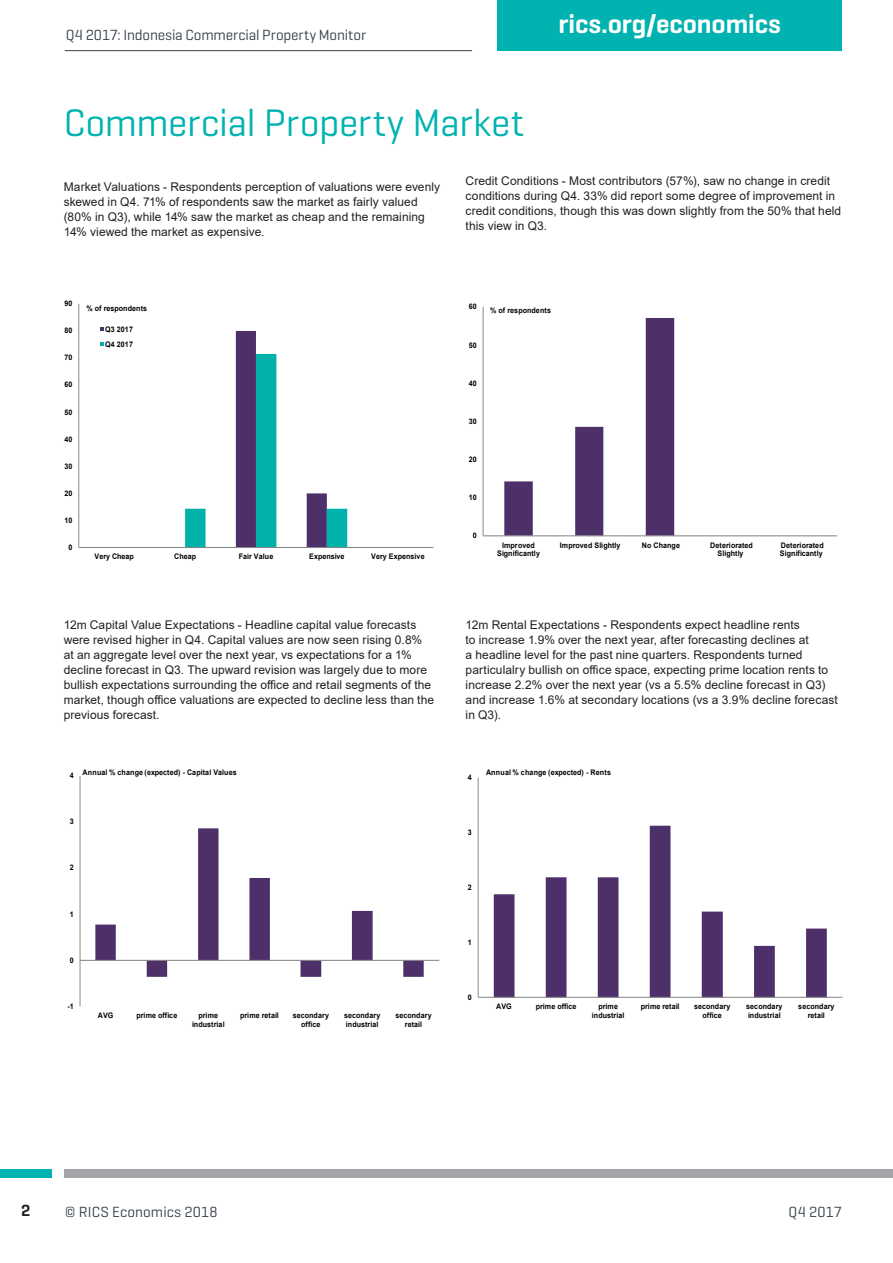
<style>
.page{position:relative;width:893px;height:1263px;background:#fff}
.page>*{position:absolute;margin:0;border:0;box-sizing:border-box;transform-origin:0 0}
.Main_Header{font:39px "Geogrotesque";letter-spacing:-.01em;color:#00b3b0}
.t1{font:600 27px "Geogrotesque";letter-spacing:-.005em;color:#fff}
.t2{font:600 16.5px "Geogrotesque";color:#231f20}
.t3{font:15px "Geogrotesque";color:#36414a}
.Chart_description_te{font:12px/15px "Arial";letter-spacing:.005em;color:#231f20}
.t4{font:700 7.65px/9px "Arial";letter-spacing:.01em;color:#000;text-align:center;scale:.93 1}
</style>
<div class="page">
<div style="left:497px;top:0;width:345px;height:51px;background:#00b3b0"></div>
<hr style="left:65px;top:50px;width:407px;height:1px;background:#36414a">
<div style="left:0;top:1169px;width:51px;height:9px;background:#00b3b0"></div>
<div style="left:64px;top:1169px;width:829px;height:9px;background:#a4a5a9"></div>
<svg style="left:185px;top:331px;width:162px;height:216px"></svg>
<hr style="left:79px;top:304px;width:1px;height:243px;background:#868686">
<hr style="left:79px;top:547px;width:354px;height:1px;background:#868686">
<svg style="left:100px;top:327px;width:4px;height:4px"></svg>
<svg style="left:100px;top:342px;width:4px;height:4px"></svg>
<svg style="left:95px;top:828px;width:329px;height:149px"></svg>
<hr style="left:80px;top:776px;width:1px;height:230px;background:#868686">
<hr style="left:80px;top:960px;width:359px;height:1px;background:#868686">
<svg style="left:504px;top:318px;width:170px;height:218px"></svg>
<hr style="left:483px;top:307px;width:1px;height:229px;background:#868686">
<hr style="left:483px;top:536px;width:354px;height:1px;background:#868686">
<svg style="left:494px;top:826px;width:333px;height:171px"></svg>
<hr style="left:478px;top:778px;width:1px;height:219px;background:#868686">
<hr style="left:478px;top:997px;width:364px;height:1px;background:#868686">
<p class="t3" style="left:66px;top:25px;width:302px">Q4 2017: Indonesia Commercial Property Monitor</p>
<p class="Main_Header" style="left:64px;top:98px;width:462px">Commercial Property Market</p>
<h2 class="t1" style="left:559px;top:7px;width:224px">rics.org/economics</h2>
<p class="Chart_description_te" style="left:64px;top:179px;width:378px">Market Valuations - Respondents perception of valuations were evenly skewed in Q4. 71% of respondents saw the market as fairly valued (80% in Q3), while 14% saw the market as cheap and the remaining 14% viewed the market as expensive.</p>
<p class="t4" style="left:65px;top:299px;width:10px">90</p>
<p class="t4" style="left:65px;top:326px;width:10px">80</p>
<p class="t4" style="left:65px;top:353px;width:10px">70</p>
<p class="t4" style="left:65px;top:380px;width:10px">60</p>
<p class="t4" style="left:65px;top:407px;width:10px">50</p>
<p class="t4" style="left:65px;top:434px;width:10px">40</p>
<p class="t4" style="left:65px;top:462px;width:10px">30</p>
<p class="t4" style="left:65px;top:489px;width:10px">20</p>
<p class="t4" style="left:65px;top:516px;width:10px">10</p>
<p class="t4" style="left:69px;top:543px;width:6px">0</p>
<p class="t4" style="left:86px;top:304px;width:67px">% of respondents</p>
<p class="t4" style="left:105px;top:322px;width:31px;line-height:14.7px;text-align:left">Q3 2017<br>Q4 2017</p>
<p class="t4" style="left:94px;top:552px;width:44px">Very Cheap</p>
<p class="t4" style="left:174px;top:552px;width:25px">Cheap</p>
<p class="t4" style="left:239px;top:552px;width:39px">Fair Value</p>
<p class="t4" style="left:309px;top:552px;width:40px">Expensive</p>
<p class="t4" style="left:371px;top:552px;width:59px">Very Expensive</p>
<p class="Chart_description_te" style="left:64px;top:617px;width:372px">12m Capital Value Expectations - Headline capital value forecasts were revised higher in Q4. Capital values are now seen rising 0.8% at an aggregate level over the next year, vs expectations for a 1% decline forecast in Q3. The upward revision was largely due to more bullish expectations surrounding the office and retail segments of the market, though office valuations are expected to decline less than the previous forecast.</p>
<p class="t4" style="left:70px;top:771px;width:6px">4</p>
<p class="t4" style="left:82px;top:768px;width:167px">Annual % change (expected) - Capital Values</p>
<p class="t4" style="left:70px;top:817px;width:6px">3</p>
<p class="t4" style="left:70px;top:863px;width:6px">2</p>
<p class="t4" style="left:70px;top:909px;width:6px">1</p>
<p class="t4" style="left:70px;top:955px;width:6px">0</p>
<p class="t4" style="left:67px;top:1002px;width:8px">-1</p>
<p class="t4" style="left:98px;top:1011px;width:18px">AVG</p>
<p class="t4" style="left:136px;top:1011px;width:45px">prime office</p>
<p class="t4" style="left:192px;top:1011px;width:37px">prime industrial</p>
<p class="t4" style="left:240px;top:1011px;width:43px">prime retail</p>
<p class="t4" style="left:293px;top:1011px;width:40px">secondary office</p>
<p class="t4" style="left:344px;top:1011px;width:40px;text-align:left">secondary industrial</p>
<p class="t4" style="left:395px;top:1011px;width:40px">secondary retail</p>
<p class="Chart_description_te" style="left:466px;top:173px;width:377px">Credit Conditions - Most contributors (57%), saw no change in credit conditions during Q4. 33% did report some degree of improvement in credit conditions, though this was down slightly from the 50% that held this view in Q3.</p>
<p class="t4" style="left:469px;top:302px;width:10px">60</p>
<p class="t4" style="left:469px;top:340px;width:10px">50</p>
<p class="t4" style="left:469px;top:379px;width:10px">40</p>
<p class="t4" style="left:469px;top:417px;width:10px">30</p>
<p class="t4" style="left:469px;top:455px;width:10px">20</p>
<p class="t4" style="left:469px;top:493px;width:10px">10</p>
<p class="t4" style="left:473px;top:531px;width:6px">0</p>
<p class="t4" style="left:490px;top:306px;width:67px">% of respondents</p>
<p class="t4" style="left:497px;top:540px;width:48px">Improved<br>Significantly</p>
<p class="t4" style="left:560px;top:540px;width:67px">Improved Slightly</p>
<p class="t4" style="left:642px;top:540px;width:43px">No Change</p>
<p class="t4" style="left:710px;top:540px;width:47px">Deteriorated<br>Slightly</p>
<p class="t4" style="left:780px;top:540px;width:49px;text-align:left">Deteriorated<br>Significantly</p>
<p class="Chart_description_te" style="left:466px;top:617px;width:374px">12m Rental Expectations - Respondents expect headline rents<br>to increase 1.9% over the next year, after forecasting declines at<br>a headline level for the past nine quarters. Respondents turned particulalry bullish on office space, expecting prime location rents to increase 2.2% over the next year (vs a 5.5% decline forecast in Q3) and increase 1.6% at secondary locations (vs a 3.9% decline forecast in Q3).</p>
<p class="t4" style="left:468px;top:773px;width:6px">4</p>
<p class="t4" style="left:486px;top:768px;width:136px">Annual % change (expected) - Rents</p>
<p class="t4" style="left:468px;top:828px;width:6px">3</p>
<p class="t4" style="left:468px;top:883px;width:6px">2</p>
<p class="t4" style="left:468px;top:938px;width:6px">1</p>
<p class="t4" style="left:468px;top:993px;width:6px">0</p>
<p class="t4" style="left:496px;top:1002px;width:18px">AVG</p>
<p class="t4" style="left:536px;top:1002px;width:45px">prime office</p>
<p class="t4" style="left:592px;top:1002px;width:37px">prime industrial</p>
<p class="t4" style="left:641px;top:1002px;width:43px">prime retail</p>
<p class="t4" style="left:694px;top:1002px;width:40px">secondary office</p>
<p class="t4" style="left:746px;top:1002px;width:40px;text-align:left">secondary industrial</p>
<p class="t4" style="left:798px;top:1002px;width:40px">secondary retail</p>
<p class="t2" style="left:21px;top:1200px;width:11px">2</p>
<p class="t3" style="left:65px;top:1202px;width:154px">© RICS Economics 2018</p>
<p class="t3" style="left:789px;top:1202px;width:55px">Q4 2017</p>
</div>
